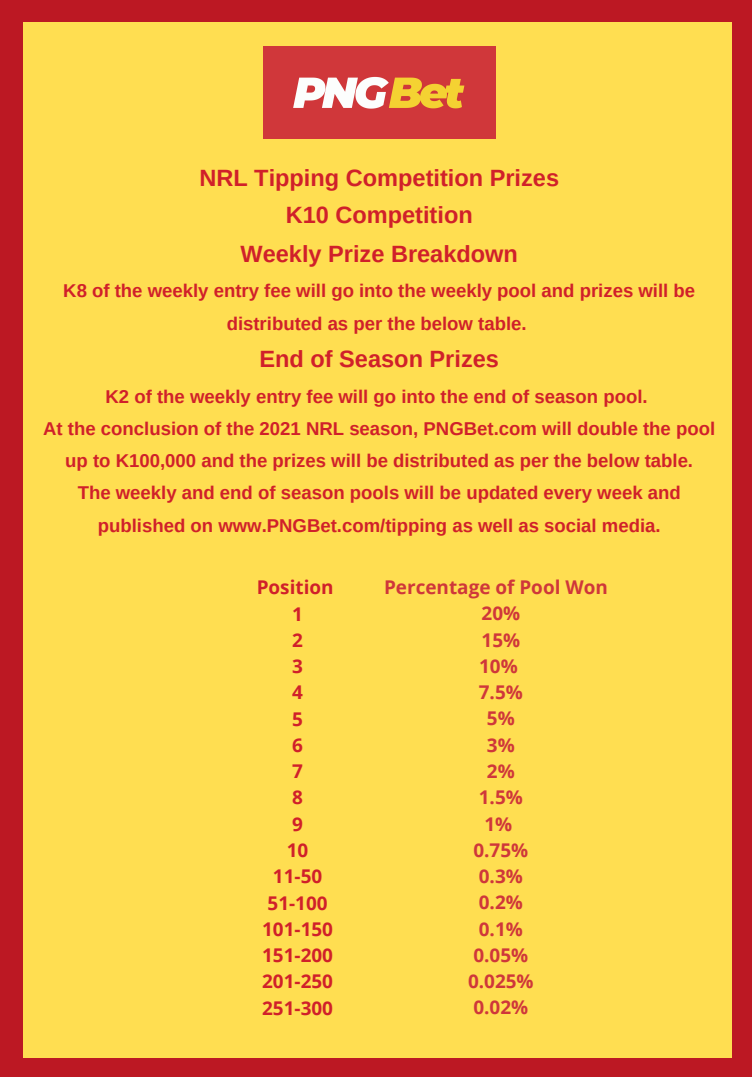
<style>
.page{position:relative;width:752px;height:1077px;background:#bc1823}
.page>*{position:absolute;margin:0;border:0;box-sizing:border-box;transform-origin:0 0}
.t1{font:700 23.5px "Arimo";color:#d0202a}
.t2{font:700 18.9px "Open Sans";color:#cf373a}
.t3{font:700 18.9px "Open Sans";color:#d0202a}
.t4{font:700 18.5px/32.3px "Arimo";color:#d0202a;text-align:center}
</style>
<div class="page">
<div style="left:23px;top:22px;width:708px;height:1036px;background:#ffde51"></div>
<img style="left:263px;top:46px;width:232px;height:93px">
<p class="t1" style="left:199px;top:164px;width:361px">NRL Tipping Competition Prizes</p>
<p class="t1" style="left:285px;top:202px;width:188px">K10 Competition</p>
<p class="t1" style="left:240px;top:241px;width:279px">Weekly Prize Breakdown</p>
<p class="t4" style="left:63px;top:275px;width:633px">K8 of the weekly entry fee will go into the weekly pool and prizes will be distributed as per the below table.</p>
<p class="t1" style="left:259px;top:346px;width:241px">End of Season Prizes</p>
<p class="t4" style="left:105px;top:380px;width:543px">K2 of the weekly entry fee will go into the end of season pool.</p>
<p class="t4" style="left:43px;top:412px;width:673px">At the conclusion of the 2021 NRL season, PNGBet.com will double the pool up to K100,000 and the prizes will be distributed as per the below table.</p>
<p class="t4" style="left:78px;top:477px;width:604px">The weekly and end of season pools will be updated every week and published on www.PNGBet.com/tipping as well as social media.</p>
<p class="t3" style="left:257px;top:574px;width:78px">Position</p>
<p class="t3" style="left:292px;top:600px;width:12px">1</p>
<p class="t3" style="left:292px;top:627px;width:12px">2</p>
<p class="t3" style="left:292px;top:653px;width:12px">3</p>
<p class="t3" style="left:292px;top:679px;width:12px">4</p>
<p class="t3" style="left:292px;top:705px;width:12px">5</p>
<p class="t3" style="left:292px;top:732px;width:12px">6</p>
<p class="t3" style="left:292px;top:758px;width:12px">7</p>
<p class="t3" style="left:292px;top:784px;width:12px">8</p>
<p class="t3" style="left:292px;top:811px;width:12px">9</p>
<p class="t3" style="left:287px;top:837px;width:23px">10</p>
<p class="t3" style="left:273px;top:863px;width:51px">11-50</p>
<p class="t3" style="left:267px;top:889px;width:62px">51-100</p>
<p class="t3" style="left:262px;top:916px;width:72px">101-150</p>
<p class="t3" style="left:262px;top:942px;width:72px">151-200</p>
<p class="t3" style="left:262px;top:968px;width:72px">201-250</p>
<p class="t3" style="left:262px;top:994px;width:72px">251-300</p>
<p class="t2" style="left:384px;top:574px;width:225px">Percentage of Pool Won</p>
<p class="t2" style="left:481px;top:600px;width:40px">20%</p>
<p class="t2" style="left:481px;top:626px;width:40px">15%</p>
<p class="t2" style="left:479px;top:653px;width:40px">10%</p>
<p class="t2" style="left:479px;top:679px;width:45px">7.5%</p>
<p class="t2" style="left:487px;top:705px;width:29px">5%</p>
<p class="t2" style="left:487px;top:732px;width:29px">3%</p>
<p class="t2" style="left:487px;top:758px;width:29px">2%</p>
<p class="t2" style="left:479px;top:784px;width:45px">1.5%</p>
<p class="t2" style="left:484px;top:810px;width:29px">1%</p>
<p class="t2" style="left:473px;top:837px;width:56px">0.75%</p>
<p class="t2" style="left:479px;top:863px;width:45px">0.3%</p>
<p class="t2" style="left:479px;top:889px;width:45px">0.2%</p>
<p class="t2" style="left:479px;top:915px;width:45px">0.1%</p>
<p class="t2" style="left:473px;top:942px;width:56px">0.05%</p>
<p class="t2" style="left:468px;top:968px;width:67px">0.025%</p>
<p class="t2" style="left:473px;top:994px;width:56px">0.02%</p>
</div>
